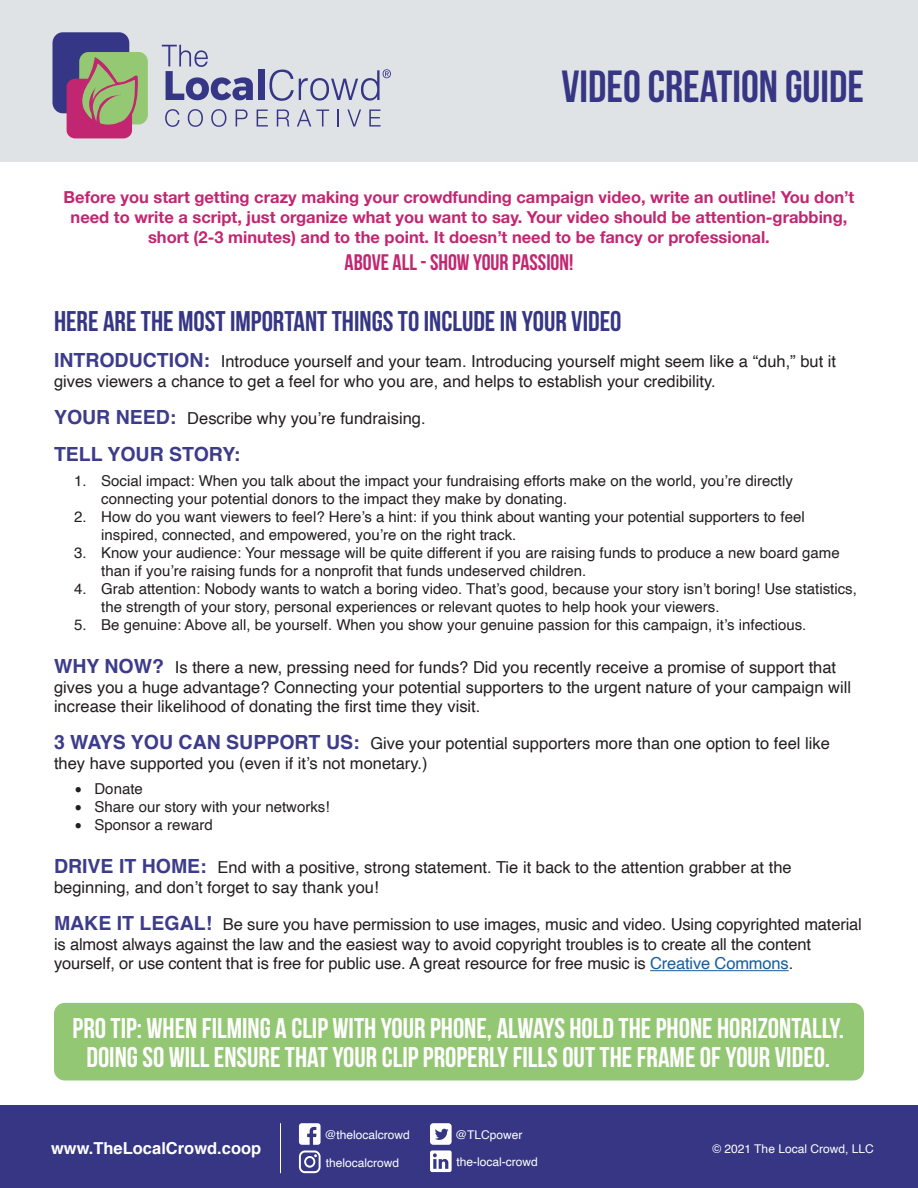
<style>
.page{position:relative;width:918px;height:1188px;background:#fff}
.page>*{position:absolute;margin:0;border:0;box-sizing:border-box;transform-origin:0 0}
.t1{font:700 45px "Bebas Neue";color:#363685}
.t2{font:700 28.5px/28.5px "Bebas Neue";color:#fff;text-align:center}
.t3{font:700 28.5px "Bebas Neue";color:#363685}
.t4{font:700 22.5px "Bebas Neue";color:#c22670}
.t5{font:700 19.5px "Helvetica";color:#3d3c8a}
.t6{font:16.5px/19.8px "Helvetica";color:#231f20}
.t7{font:700 16.5px/19.8px "Helvetica Neue";color:#c22670;text-align:center}
.t8{font:700 16.5px "Helvetica";color:#fff}
.t9{font:15px/18px "Helvetica";color:#231f20}
.t10{font:15px "Helvetica Neue";color:#231f20}
.t11{font:12px "Helvetica";color:#fff}
.s1{font-weight:700;font-size:19.5px;color:#3d3c8a}
.s2{font-family:"Helvetica Neue"}
.s3{color:#175d9e}
</style>
<div class="page">
<div style="left:0;top:1105px;width:918px;height:83px;background:#363685"></div>
<div style="left:0;top:0;width:918px;height:162px;background:#e0e3e6"></div>
<div style="left:258px;top:69px;width:7px;height:31px;background:#363687"></div>
<svg style="left:162px;top:45px;width:91px;height:55px"></svg>
<div style="left:52px;top:32px;width:77px;height:81px;background:#363687;border-radius:11px"></div>
<div style="left:79px;top:52px;width:69px;height:72px;background:#94c873;border-radius:9px"></div>
<div style="left:67px;top:79px;width:65px;height:59px;background:#c32670;border-radius:8px"></div>
<svg style="left:165px;top:109px;width:14px;height:18px"></svg>
<svg style="left:188px;top:109px;width:15px;height:18px"></svg>
<svg style="left:211px;top:109px;width:15px;height:18px"></svg>
<svg style="left:236px;top:110px;width:12px;height:17px"></svg>
<svg style="left:257px;top:110px;width:11px;height:17px"></svg>
<svg style="left:277px;top:110px;width:12px;height:17px"></svg>
<svg style="left:297px;top:110px;width:32px;height:17px"></svg>
<svg style="left:338px;top:110px;width:1px;height:17px"></svg>
<svg style="left:347px;top:110px;width:14px;height:17px"></svg>
<svg style="left:369px;top:110px;width:12px;height:17px"></svg>
<svg style="left:74px;top:32px;width:65px;height:93px"></svg>
<svg style="left:269px;top:69px;width:122px;height:32px"></svg>
<svg style="left:299px;top:1123px;width:22px;height:50px"></svg>
<svg style="left:430px;top:1123px;width:22px;height:49px"></svg>
<hr style="left:280px;top:1123px;width:1px;height:50px;background:#fff">
<div style="left:54px;top:1003px;width:810px;height:78px;background:#94c773;border-radius:11px"></div>
<hr style="left:650px;top:970px;width:139px;height:1px;background:#175d9e">
<p class="t1" style="left:562px;top:62px;width:304px">VIDEO CREATION GUIDE</p>
<p class="t7" style="left:64px;top:188px;width:792px">Before you start getting crazy making your crowdfunding campaign video, write an outline! You don’t need to write a script, just organize what you want to say. Your video should be attention-grabbing, short (2-3 minutes) and to the point. It doesn’t need to be fancy or professional.</p>
<p class="t4" style="left:345px;top:249px;width:230px">ABOVE ALL - SHOW YOUR PASSION!</p>
<p class="t3" style="left:54px;top:306px;width:569px">HERE ARE THE MOST IMPORTANT THINGS TO INCLUDE IN YOUR VIDEO</p>
<p class="t6" style="left:54px;top:352px;width:784px"><span class="s1">INTRODUCTION:</span> Introduce yourself and your team. Introducing yourself might seem like a “duh,” but it gives viewers a chance to get a feel for who you are, and helps to establish your credibility.</p>
<p class="t6" style="left:54px;top:409px;width:373px"><span class="s1">YOUR NEED:</span> Describe why you’re fundraising.</p>
<p class="t5" style="left:54px;top:438px;width:188px">TELL YOUR STORY:</p>
<p class="t9" style="left:101px;top:472px;width:693px;text-indent:-27px">1. Social impact: When you talk about the impact your fundraising efforts make on the world, you’re directly connecting your potential donors to the impact they make by donating.</p>
<p class="t9" style="left:101px;top:508px;width:705px;text-indent:-27px">2. How do you want viewers to feel? Here’s a hint: if you think about wanting your potential supporters to feel inspired, connected, and empowered, you’re on the right track.</p>
<p class="t9" style="left:101px;top:544px;width:740px;text-indent:-27px">3. Know your audience: Your message will be quite different if you are raising funds to produce a new board game than if you’re raising funds for a nonprofit that funds undeserved children.</p>
<p class="t9" style="left:101px;top:580px;width:757px;text-indent:-27px">4. Grab attention: Nobody wants to watch a boring video. That’s good, because your story isn’t boring! Use statistics, the strength of your story, personal experiences or relevant quotes to help hook your viewers.</p>
<p class="t9" style="left:74px;top:616px;width:734px">5. Be genuine: Above all, be yourself. When you show your genuine passion for this campaign, it’s infectious.</p>
<p class="t6" style="left:54px;top:658px;width:798px"><span class="s1">WHY NOW?</span> Is there a new, pressing need for funds? Did you recently receive a promise of support that gives you a huge advantage? Connecting your potential supporters to the urgent nature of your campaign will increase their likelihood of donating the first time they visit.</p>
<p class="t6" style="left:54px;top:734px;width:777px"><span class="s1">3 WAYS YOU CAN SUPPORT US:</span> Give your potential supporters more than one option to feel like they have supported you (even if it’s not monetary.)</p>
<p class="t9" style="left:94px;top:780px;width:50px">Donate</p>
<p class="t10" style="left:74px;top:778px;width:10px">࡟</p>
<p class="t9" style="left:74px;top:798px;width:257px"><span class="s2">࡟</span> Share our story with your networks!</p>
<p class="t9" style="left:74px;top:816px;width:140px"><span class="s2">࡟</span> Sponsor a reward</p>
<p class="t6" style="left:54px;top:858px;width:739px"><span class="s1">DRIVE IT HOME:</span> End with a positive, strong statement. Tie it back to the attention grabber at the beginning, and don’t forget to say thank you!</p>
<p class="t6" style="left:54px;top:915px;width:809px"><span class="s1">MAKE IT LEGAL!</span> Be sure you have permission to use images, music and video. Using copyrighted material is almost always against the law and the easiest way to avoid copyright troubles is to create all the content yourself, or use content that is free for public use. A great resource for free music is <span class="s3">Creative Commons</span>.</p>
<p class="t2" style="left:73px;top:1014px;width:773px">PRO TIP: WHEN FILMING A CLIP WITH YOUR PHONE, ALWAYS HOLD THE PHONE HORIZONTALLY.<br>DOING SO WILL ENSURE THAT YOUR CLIP PROPERLY FILLS OUT THE FRAME OF YOUR VIDEO.</p>
<p class="t11" style="left:324px;top:1125px;width:87px">@thelocalcrowd</p>
<p class="t11" style="left:455px;top:1125px;width:69px">@TLCpower</p>
<p class="t8" style="left:51px;top:1135px;width:212px">www.TheLocalCrowd.coop</p>
<p class="t11" style="left:712px;top:1139px;width:163px">© 2021 The Local Crowd, LLC</p>
<p class="t11" style="left:326px;top:1153px;width:75px">thelocalcrowd</p>
<p class="t11" style="left:457px;top:1152px;width:83px">the-local-crowd</p>
</div>
